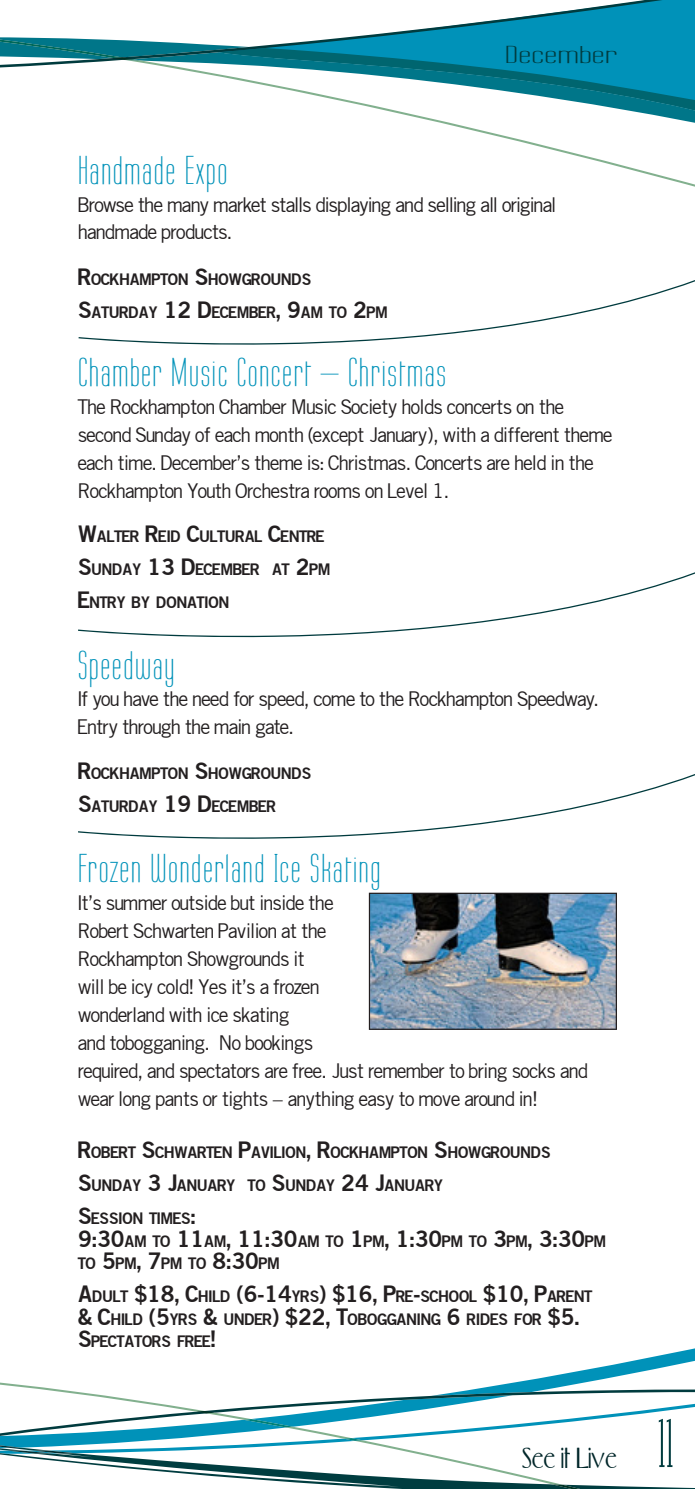
<style>
.page{position:relative;width:695px;height:1489px;background:#fff}
.page>*{position:absolute;margin:0;border:0;box-sizing:border-box;transform-origin:0 0}
.t1{font:60px "Labtop Underline";color:#003b3e}
.t2{font:35px "Labtop";letter-spacing:.05em;color:#0092b9}
.t3{font:25px "Toque Display S Si";color:#002629}
.t4{font:600 22.5px "Commerce S Si";color:#231f20}
.t5{font:21.5px "Labtop";color:#003b3e;scale:2.22 1}
.t6{font:20px/28px "Commerce S Si";color:#231f20}
.t7{font:600 15.75px/33.2px "Commerce S Si";color:#231f20}
.s1{font-size:22.5px}
.s2{font-size:15.75px}
</style>
<div class="page">
<svg style="left:350px;top:0;width:344px;height:37px;fill:#0092b9"></svg>
<svg style="left:424px;top:119px;width:270px;height:68px"></svg>
<svg style="left:0;top:37px;width:694px;height:82px"></svg>
<svg style="left:0;top:1453px;width:613px;height:35px"></svg>
<svg style="left:0;top:1348px;width:694px;height:105px"></svg>
<hr style="left:196px;top:1410px;width:18px;height:3px;background:#003123;border-radius:50%">
<svg style="left:79px;top:280px;width:615px;height:65px"></svg>
<svg style="left:78px;top:572px;width:616px;height:66px"></svg>
<svg style="left:78px;top:774px;width:616px;height:65px"></svg>
<img style="left:369px;top:892px;width:248px;height:137px">
<p class="t5" style="left:505px;top:41px;width:52px">December</p>
<h2 class="t2" style="left:78px;top:149px;width:151px">Handmade Expo</h2>
<p class="t6" style="left:78px;top:190px;width:479px">Browse the many market stalls displaying and selling all original handmade products.</p>
<p class="t7" style="left:78px;top:262px;width:311px"><span class="s1">R</span>OCKHAMPTON <span class="s1">S</span>HOWGROUNDS<br><span class="s1">S</span>ATURDAY <span class="s1">12 D</span>ECEMBER<span class="s1">, 9</span>AM TO <span class="s1">2</span>PM</p>
<h2 class="t2" style="left:78px;top:351px;width:369px">Chamber Music Concert – Christmas</h2>
<p class="t6" style="left:78px;top:393px;width:535px">The Rockhampton Chamber Music Society holds concerts on the second Sunday of each month (except January), with a different theme each time. December’s theme is: Christmas. Concerts are held in the Rockhampton Youth Orchestra rooms on Level 1.</p>
<p class="t7" style="left:78px;top:519px;width:254px"><span class="s1">W</span>ALTER <span class="s1">R</span>EID <span class="s1">C</span>ULTURAL <span class="s1">C</span>ENTRE<br><span class="s1">S</span>UNDAY <span class="s1">13 D</span>ECEMBER AT <span class="s1">2</span>PM<br><span class="s1">E</span>NTRY BY DONATION</p>
<h2 class="t2" style="left:78px;top:643px;width:98px">Speedway</h2>
<p class="t6" style="left:78px;top:685px;width:522px">If you have the need for speed, come to the Rockhampton Speedway.<br>Entry through the main gate.</p>
<p class="t7" style="left:78px;top:756px;width:235px"><span class="s1">R</span>OCKHAMPTON <span class="s1">S</span>HOWGROUNDS<br><span class="s1">S</span>ATURDAY <span class="s1">19 D</span>ECEMBER</p>
<h2 class="t2" style="left:78px;top:847px;width:304px">Frozen Wonderland Ice Skating</h2>
<p class="t6" style="left:78px;top:888px;width:511px">It’s summer outside but inside the<br>Robert Schwarten Pavilion at the<br>Rockhampton Showgrounds it<br>will be icy cold! Yes it’s a frozen<br>wonderland with ice skating<br>and tobogganing. No bookings<br>required, and spectators are free. Just remember to bring socks and wear long pants or tights – anything easy to move around in!</p>
<p class="t7" style="left:78px;top:1135px;width:474px"><span class="s1">R</span>OBERT <span class="s1">S</span>CHWARTEN <span class="s1">P</span>AVILION<span class="s1">, R</span>OCKHAMPTON <span class="s1">S</span>HOWGROUNDS<br><span class="s1">S</span>UNDAY <span class="s1">3 J</span>ANUARY TO <span class="s1">S</span>UNDAY <span class="s1">24 J</span>ANUARY<br><span class="s1">S</span>ESSION TIMES<span class="s1">:</span></p>
<p class="t4" style="left:78px;top:1224px;width:529px">9:30<span class="s2">AM TO</span> 11<span class="s2">AM</span>, 11:30<span class="s2">AM TO</span> 1<span class="s2">PM</span>, 1:30<span class="s2">PM TO</span> 3<span class="s2">PM</span>, 3:30<span class="s2">PM</span></p>
<p class="t7" style="left:78px;top:1246px;width:515px">TO <span class="s1">5</span>PM<span class="s1">, 7</span>PM TO <span class="s1">8:30</span>PM<br><span class="s1">A</span>DULT <span class="s1">$18, C</span>HILD <span class="s1">(6-14</span>YRS<span class="s1">) $16, P</span>RE<span class="s1">-</span>SCHOOL <span class="s1">$10, P</span>ARENT</p>
<p class="t7" style="left:78px;top:1307px;width:503px;line-height:22.5px"><span class="s1">&amp; C</span>HILD <span class="s1">(5</span>YRS <span class="s1">&amp;</span> UNDER<span class="s1">) $22, T</span>OBOGGANING <span class="s1">6</span> RIDES FOR <span class="s1">$5.<br>S</span>PECTATORS FREE<span class="s1">!</span></p>
<p class="t3" style="left:522px;top:1447px;width:96px">See it Live</p>
<h1 class="t1" style="left:657px;top:1406px;width:17px">11</h1>
</div>
